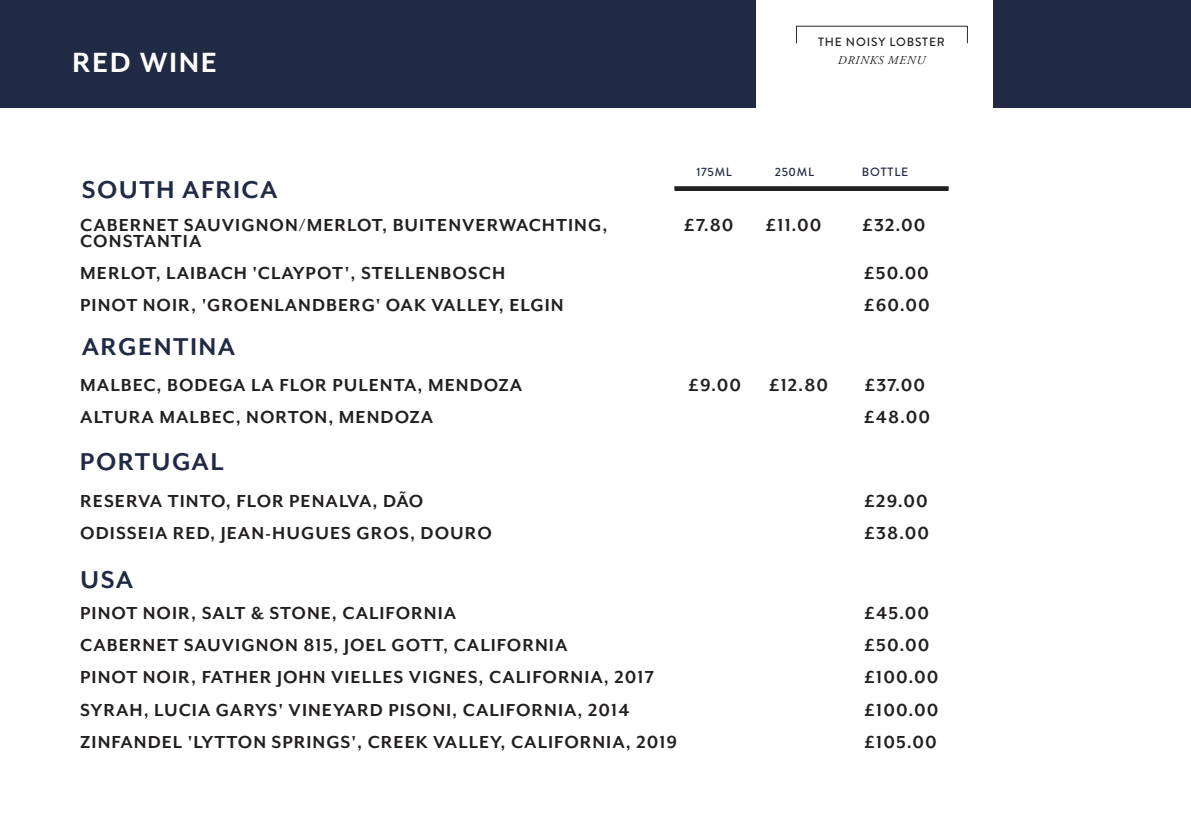
<style>
.page{position:relative;width:1191px;height:840px;background:#fff}
.page>*{position:absolute;margin:0;border:0;box-sizing:border-box;transform-origin:0 0}
.t1{font:700 32px "Mr Eaves Mod OT";letter-spacing:.05em;color:#fff}
.t2{font:700 28px "Mr Eaves Mod OT";letter-spacing:.05em;color:#202a44}
.t3{font:700 20px "Mr Eaves Mod OT";letter-spacing:.05em;color:#231f20}
.t4{font:500 12px "Brandon Grotesque";letter-spacing:.06em;color:#202a44}
.t5{font:500 12px "Brandon Grotesque";letter-spacing:.07em;color:#231f20}
.t6{font:italic 12px "Adobe Garamond Pro";letter-spacing:.065em;color:#231f20}
</style>
<div class="page">
<div style="left:0;top:0;width:755px;height:108px;background:#202a44"></div>
<div style="left:993px;top:0;width:198px;height:108px;background:#202a44"></div>
<svg style="left:796px;top:27px;width:1px;height:16px"></svg>
<svg style="left:967px;top:26px;width:1px;height:17px"></svg>
<hr style="left:796px;top:26px;width:171px;height:1px;background:#29292e">
<div style="left:674px;top:186px;width:274px;height:5px;border:2px solid #231f20"></div>
<p class="t1" style="left:72px;top:45px;width:147px">RED WINE</p>
<p class="t2" style="left:82px;top:174px;width:197px">SOUTH AFRICA</p>
<p class="t5" style="left:818px;top:34px;width:128px">THE NOISY LOBSTER</p>
<p class="t6" style="left:838px;top:53px;width:89px">DRINKS MENU</p>
<p class="t4" style="left:696px;top:164px;width:37px">175ML</p>
<p class="t4" style="left:775px;top:164px;width:41px">250ML</p>
<p class="t4" style="left:862px;top:164px;width:48px">BOTTLE</p>
<p class="t3" style="left:80px;top:213px;width:528px">CABERNET SAUVIGNON/MERLOT, BUITENVERWACHTING,</p>
<p class="t3" style="left:684px;top:213px;width:51px">£7.80</p>
<p class="t3" style="left:766px;top:213px;width:57px">£11.00</p>
<p class="t3" style="left:862px;top:213px;width:64px">£32.00</p>
<p class="t3" style="left:80px;top:229px;width:123px">CONSTANTIA</p>
<p class="t3" style="left:80px;top:261px;width:426px">MERLOT, LAIBACH 'CLAYPOT', STELLENBOSCH</p>
<p class="t3" style="left:864px;top:261px;width:66px">£50.00</p>
<p class="t3" style="left:80px;top:293px;width:485px">PINOT NOIR, 'GROENLANDBERG' OAK VALLEY, ELGIN</p>
<p class="t3" style="left:864px;top:293px;width:67px">£60.00</p>
<p class="t2" style="left:82px;top:330px;width:155px">ARGENTINA</p>
<p class="t3" style="left:80px;top:373px;width:443px">MALBEC, BODEGA LA FLOR PULENTA, MENDOZA</p>
<p class="t3" style="left:688px;top:373px;width:54px">£9.00</p>
<p class="t3" style="left:769px;top:373px;width:61px">£12.80</p>
<p class="t3" style="left:865px;top:373px;width:62px">£37.00</p>
<p class="t3" style="left:80px;top:405px;width:354px">ALTURA MALBEC, NORTON, MENDOZA</p>
<p class="t3" style="left:864px;top:405px;width:67px">£48.00</p>
<p class="t2" style="left:80px;top:445px;width:145px">PORTUGAL</p>
<p class="t3" style="left:80px;top:489px;width:345px">RESERVA TINTO, FLOR PENALVA, DÃO</p>
<p class="t3" style="left:864px;top:489px;width:65px">£29.00</p>
<p class="t3" style="left:80px;top:521px;width:413px">ODISSEIA RED, JEAN-HUGUES GROS, DOURO</p>
<p class="t3" style="left:864px;top:521px;width:66px">£38.00</p>
<p class="t2" style="left:80px;top:563px;width:54px">USA</p>
<p class="t3" style="left:80px;top:601px;width:377px">PINOT NOIR, SALT &amp; STONE, CALIFORNIA</p>
<p class="t3" style="left:864px;top:601px;width:66px">£45.00</p>
<p class="t3" style="left:80px;top:633px;width:488px">CABERNET SAUVIGNON 815, JOEL GOTT, CALIFORNIA</p>
<p class="t3" style="left:864px;top:633px;width:66px">£50.00</p>
<p class="t3" style="left:80px;top:665px;width:575px">PINOT NOIR, FATHER JOHN VIELLES VIGNES, CALIFORNIA, 2017</p>
<p class="t3" style="left:864px;top:665px;width:75px">£100.00</p>
<p class="t3" style="left:80px;top:697px;width:551px">SYRAH, LUCIA GARYS' VINEYARD PISONI, CALIFORNIA, 2014</p>
<p class="t3" style="left:864px;top:697px;width:75px">£100.00</p>
<p class="t3" style="left:80px;top:729px;width:598px">ZINFANDEL 'LYTTON SPRINGS', CREEK VALLEY, CALIFORNIA, 2019</p>
<p class="t3" style="left:864px;top:729px;width:74px">£105.00</p>
</div>
